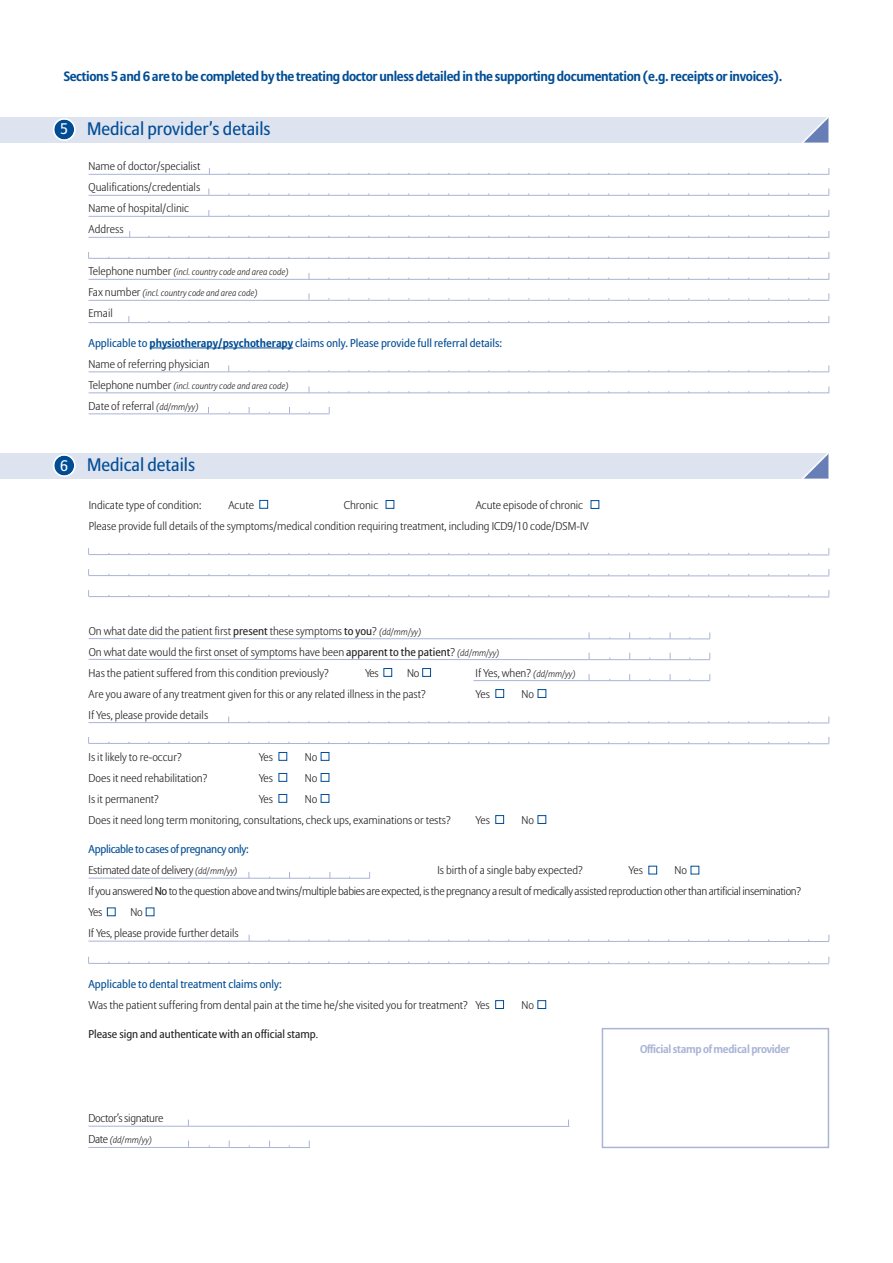
<style>
.page{position:relative;width:893px;height:1263px;background:#fff}
.page>*{position:absolute;margin:0;border:0;box-sizing:border-box;transform-origin:0 0}
.t1{font:18px "Allianz Sans";color:#014d95}
.t2{font:700 13.5px "Allianz Sans";letter-spacing:-.025em;color:#014d95}
.t3{font:300 11.25px/21px "Allianz Sans";color:#231f20}
.t4{font:300 11.25px/20.9px "Allianz Sans";letter-spacing:-.025em;color:#231f20}
.t5{font:11.25px/21px "Allianz Sans";color:#014d95}
.t6{font:11.25px/21px "Allianz Sans";letter-spacing:-.025em;color:#014d95}
.t7{font:11.25px "Allianz Sans";color:#231f20}
.t8{font:700 11.25px "Allianz Sans";letter-spacing:-.025em;color:#a9b4d6}
.t9{font:italic 300 9px "Allianz Sans";color:#231f20}
.s1{font-size:15.3px;color:#fff}
.s2{font-style:normal;font-size:11.25px}
.s3{font-weight:700}
.s4{font-weight:300;color:#231f20}
.s5{font-style:italic;font-size:9px}
.s6{font-weight:400}
.s7{font-weight:300;font-style:italic;font-size:9px;color:#231f20}
.s8{font-weight:300}
</style>
<div class="page">
<hr style="left:89px;top:554px;width:740px;height:1px;background:#a9b4d6">
<hr style="left:89px;top:575px;width:740px;height:1px;background:#a9b4d6">
<hr style="left:89px;top:596px;width:740px;height:1px;background:#a9b4d6">
<hr style="left:89px;top:638px;width:621px;height:1px;background:#a9b4d6">
<hr style="left:89px;top:659px;width:621px;height:1px;background:#a9b4d6">
<hr style="left:473px;top:680px;width:237px;height:1px;background:#a9b4d6">
<hr style="left:89px;top:722px;width:740px;height:1px;background:#a9b4d6">
<hr style="left:89px;top:743px;width:740px;height:1px;background:#a9b4d6">
<hr style="left:89px;top:878px;width:281px;height:1px;background:#a9b4d6">
<hr style="left:89px;top:941px;width:740px;height:1px;background:#a9b4d6">
<hr style="left:89px;top:963px;width:740px;height:1px;background:#a9b4d6">
<hr style="left:88px;top:1126px;width:481px;height:1px;background:#a9b4d6">
<hr style="left:88px;top:1147px;width:222px;height:1px;background:#a9b4d6">
<div style="left:259px;top:500px;width:9px;height:9px;border:1px solid #014d95"></div>
<div style="left:386px;top:500px;width:8px;height:9px;border:1px solid #014d95"></div>
<div style="left:591px;top:500px;width:8px;height:9px;border:1px solid #014d95"></div>
<div style="left:384px;top:668px;width:8px;height:9px;border:1px solid #014d95"></div>
<div style="left:422px;top:668px;width:9px;height:9px;border:1px solid #014d95"></div>
<div style="left:495px;top:689px;width:9px;height:9px;border:1px solid #014d95"></div>
<div style="left:538px;top:689px;width:8px;height:9px;border:1px solid #014d95"></div>
<div style="left:279px;top:752px;width:8px;height:9px;border:1px solid #014d95"></div>
<div style="left:321px;top:752px;width:8px;height:9px;border:1px solid #014d95"></div>
<div style="left:279px;top:773px;width:8px;height:9px;border:1px solid #014d95"></div>
<div style="left:321px;top:773px;width:8px;height:9px;border:1px solid #014d95"></div>
<div style="left:279px;top:794px;width:8px;height:9px;border:1px solid #014d95"></div>
<div style="left:321px;top:794px;width:8px;height:9px;border:1px solid #014d95"></div>
<div style="left:495px;top:815px;width:9px;height:9px;border:1px solid #014d95"></div>
<div style="left:538px;top:815px;width:8px;height:9px;border:1px solid #014d95"></div>
<div style="left:648px;top:866px;width:9px;height:8px;border:1px solid #014d95"></div>
<div style="left:107px;top:907px;width:9px;height:9px;border:1px solid #014d95"></div>
<div style="left:495px;top:1000px;width:9px;height:9px;border:1px solid #014d95"></div>
<div style="left:537px;top:1000px;width:9px;height:9px;border:1px solid #014d95"></div>
<hr style="left:89px;top:174px;width:740px;height:1px;background:#a9b4d6">
<hr style="left:89px;top:195px;width:740px;height:1px;background:#a9b4d6">
<hr style="left:89px;top:216px;width:740px;height:1px;background:#a9b4d6">
<hr style="left:89px;top:237px;width:740px;height:1px;background:#a9b4d6">
<hr style="left:89px;top:258px;width:740px;height:1px;background:#a9b4d6">
<hr style="left:89px;top:279px;width:740px;height:1px;background:#a9b4d6">
<hr style="left:89px;top:300px;width:740px;height:1px;background:#a9b4d6">
<hr style="left:89px;top:322px;width:740px;height:1px;background:#a9b4d6">
<hr style="left:150px;top:348px;width:143px;height:1px;background:#014d95">
<hr style="left:89px;top:372px;width:740px;height:1px;background:#a9b4d6">
<hr style="left:89px;top:393px;width:740px;height:1px;background:#a9b4d6">
<hr style="left:89px;top:414px;width:241px;height:1px;background:#a9b4d6">
<div style="left:602px;top:1028px;width:227px;height:120px;border:2px solid #a9b4d6"></div>
<div style="left:0;top:117px;width:828px;height:25px;background:#dee3f0"></div>
<svg style="left:53px;top:118px;width:23px;height:23px"></svg>
<svg style="left:797px;top:117px;width:32px;height:26px"></svg>
<div style="left:0;top:453px;width:828px;height:25px;background:#dee3f0"></div>
<svg style="left:53px;top:454px;width:23px;height:23px"></svg>
<svg style="left:797px;top:453px;width:32px;height:26px"></svg>
<p class="t2" style="left:64px;top:71px;width:720px">Sections5and6are tobe completedby the treatingdoctorunlessdetailedinthe supportingdocumentation(e.g.receiptsorinvoices).</p>
<h1 class="t1" style="left:60px;top:121px;width:212px"><span class="s1">5</span> Medical provider’s details</h1>
<p class="t3" style="left:89px;top:157px;width:113px">Name of doctor/specialist<br>Qualifications/credentials<br>Name of hospital/clinic<br>Address</p>
<p class="t9" style="left:89px;top:268px;width:201px"><span class="s2">Telephone number</span> (incl. country code and area code)</p>
<p class="t9" style="left:89px;top:289px;width:170px"><span class="s2">Fax number</span> (incl. country code and area code)</p>
<p class="t3" style="left:89px;top:304px;width:26px">Email</p>
<p class="t5" style="left:89px;top:333px;width:415px">Applicable to <span class="s3">physiotherapy/psychotherapy</span> claims only. Please provide full referral details:<br><span class="s4">Name of referring physician</span></p>
<p class="t9" style="left:89px;top:382px;width:201px"><span class="s2">Telephone number</span> (incl. country code and area code)</p>
<p class="t3" style="left:89px;top:396px;width:111px">Date of referral <span class="s5">(dd/mm/yy)</span></p>
<h1 class="t1" style="left:60px;top:457px;width:136px"><span class="s1">6</span> Medical details</h1>
<p class="t3" style="left:89px;top:495px;width:114px">Indicate type of condition:</p>
<p class="t3" style="left:228px;top:495px;width:27px">Acute</p>
<p class="t3" style="left:344px;top:495px;width:36px">Chronic</p>
<p class="t3" style="left:89px;top:495px;width:501px;text-indent:387px">Acute episode of chronic<br>Please provide full details of the symptoms/medical condition requiring treatment, including ICD9/10 code/DSM-IV</p>
<p class="t3" style="left:89px;top:621px;width:412px">On what date did the patient first <span class="s6">present</span> these symptoms <span class="s6">to you</span>? <span class="s5">(dd/mm/yy)<br></span>On what date would the first onset of symptoms have been <span class="s6">apparent to the patient</span>? <span class="s5">(dd/mm/yy)<br></span>Has the patient suffered from this condition previously?</p>
<p class="t3" style="left:365px;top:663px;width:15px">Yes</p>
<p class="t3" style="left:407px;top:663px;width:14px">No</p>
<p class="t3" style="left:476px;top:663px;width:101px">If Yes, when? <span class="s5">(dd/mm/yy)</span></p>
<p class="t3" style="left:89px;top:684px;width:339px">Are you aware of any treatment given for this or any related illness in the past?</p>
<p class="t3" style="left:476px;top:684px;width:16px">Yes</p>
<p class="t3" style="left:522px;top:684px;width:14px">No</p>
<p class="t3" style="left:89px;top:705px;width:121px">If Yes, please provide details</p>
<p class="t3" style="left:89px;top:747px;width:95px">Is it likely to re-occur?</p>
<p class="t3" style="left:259px;top:747px;width:16px">Yes</p>
<p class="t3" style="left:305px;top:747px;width:14px">No</p>
<p class="t3" style="left:89px;top:768px;width:120px">Does it need rehabilitation?</p>
<p class="t3" style="left:259px;top:768px;width:16px">Yes</p>
<p class="t3" style="left:305px;top:768px;width:14px">No</p>
<p class="t3" style="left:89px;top:789px;width:72px">Is it permanent?</p>
<p class="t3" style="left:259px;top:789px;width:16px">Yes</p>
<p class="t3" style="left:89px;top:789px;width:364px;text-indent:216px">No<br>Does it need long term monitoring, consultations, check ups, examinations or tests?</p>
<p class="t3" style="left:476px;top:810px;width:16px">Yes</p>
<p class="t3" style="left:522px;top:810px;width:14px">No</p>
<p class="t6" style="left:89px;top:839px;width:162px">Applicable to cases ofpregnancy only:<br><span class="s4">Estimated date of delivery</span> <span class="s7">(dd/mm/yy)</span></p>
<p class="t3" style="left:437px;top:861px;width:147px">Is birth of a single baby expected?</p>
<p class="t3" style="left:629px;top:861px;width:16px">Yes</p>
<p class="t4" style="left:89px;top:861px;width:714px;text-indent:586px">No<br>If youanswered <span class="s6">No</span> to the questionabove and twins/multiple babies are expected, is the pregnancy a result ofmedically assisted reproductionother thanartificial insemination?<br>Yes</p>
<p class="t3" style="left:89px;top:902px;width:152px;text-indent:42px">No<br>If Yes, please provide further details</p>
<p class="t5" style="left:88px;top:974px;width:195px">Applicable to dental treatment claims only:</p>
<p class="t3" style="left:88px;top:995px;width:403px">Was the patient suffering from dental pain at the time he/she visited you for treatment? Yes</p>
<p class="t3" style="left:521px;top:995px;width:14px">No</p>
<p class="t7" style="left:88px;top:1029px;width:231px">Please sign and authenticate with an official stamp<span class="s8">.</span></p>
<p class="t4" style="left:88px;top:1109px;width:76px">Doctor’s signature</p>
<p class="t9" style="left:88px;top:1136px;width:65px"><span class="s2">Date</span> (dd/mm/yy)</p>
<p class="t8" style="left:640px;top:1045px;width:152px">Official stampofmedicalprovider</p>
</div>
